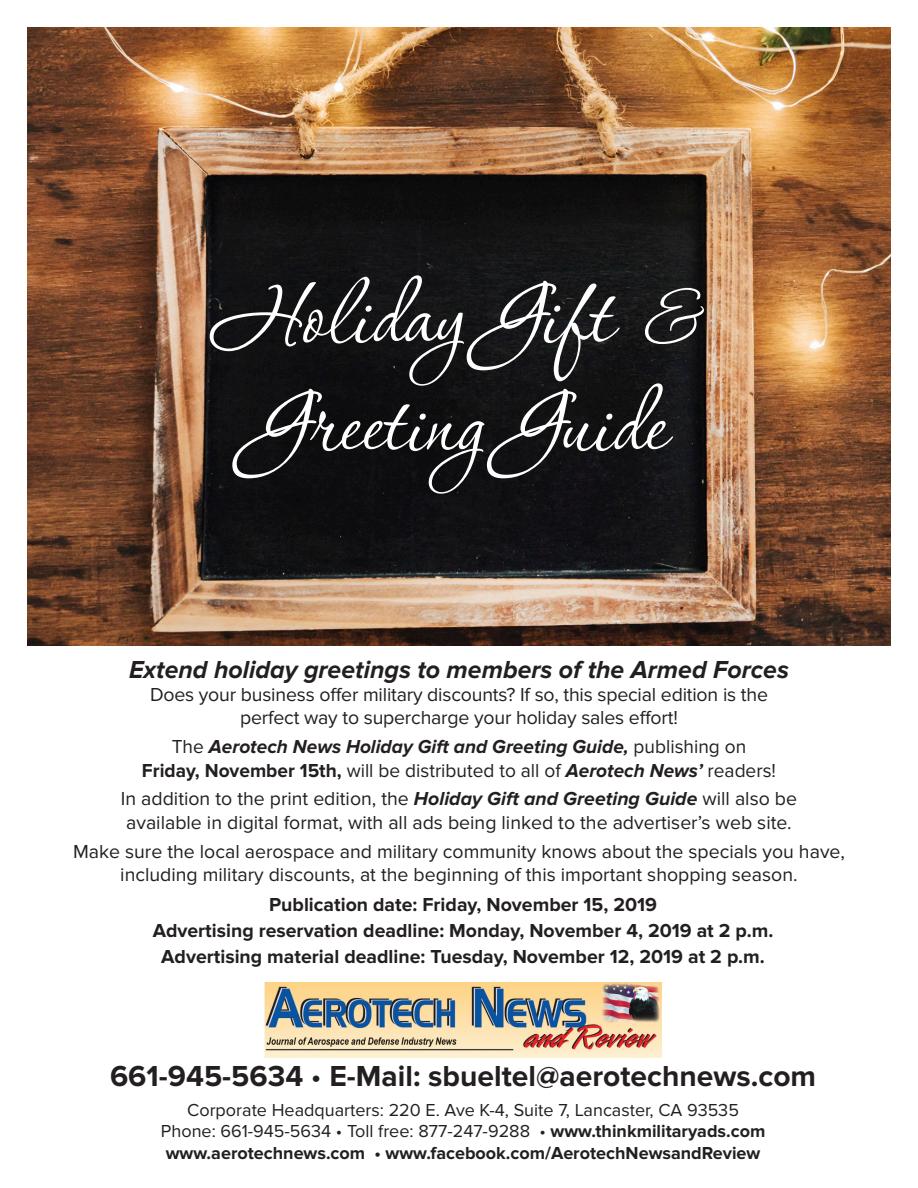
<style>
.page{position:relative;width:918px;height:1188px;background:#fff}
.page>*{position:absolute;margin:0;border:0;box-sizing:border-box;transform-origin:0 0}
.t1{font:109.5px/108px "Corinthia";color:#fff;text-align:center}
.t2{font:700 30px "Proxima Nova";color:#231f20}
.No_Spacing{font:italic 700 25.5px "Proxima Nova";color:#231f20}
.No_Spacing-2{font:19.5px/23.4px "Proxima Nova";color:#231f20;text-align:center}
.No_Spacing-3{font:700 19.5px "Proxima Nova";color:#231f20}
.No_Spacing-4{font:italic 700 19.5px/23.4px "Proxima Nova";color:#231f20;text-align:center}
.No_Spacing-5{font:18px "Proxima Nova";color:#231f20}
.No_Spacing-6{font:700 18px "Proxima Nova";color:#231f20}
.s1{font-weight:400;font-style:normal}
.s2{font-style:normal}
.s3{font-weight:700;font-style:italic}
.s4{font-weight:400}
.s5{font-weight:700}
</style>
<div class="page">
<img style="left:27px;top:27px;width:864px;height:619px">
<img style="left:265px;top:983px;width:397px;height:75px">
<p class="t1" style="left:212px;top:269px;width:494px">Holiday Gift &amp;<br>Greeting Guide</p>
<p class="No_Spacing" style="left:129px;top:655px;width:661px">Extend holiday greetings to members of the Armed Forces</p>
<p class="No_Spacing-2" style="left:150px;top:683px;width:619px">Does your business offer military discounts? If so, this special edition is the perfect way to supercharge your holiday sales effort!</p>
<p class="No_Spacing-4" style="left:142px;top:735px;width:636px"><span class="s1">The</span> Aerotech News Holiday Gift and Greeting Guide, <span class="s1">publishing on<br></span><span class="s2">Friday, November 15th,</span> <span class="s1">will be distributed to all of</span> Aerotech News’ <span class="s1">readers!</span></p>
<p class="No_Spacing-2" style="left:121px;top:787px;width:678px;text-align:left">In addition to the print edition, the <span class="s3">Holiday Gift and Greeting Guide</span> will also be available in digital format, with all ads being linked to the advertiser’s web site.</p>
<p class="No_Spacing-2" style="left:73px;top:840px;width:773px">Make sure the local aerospace and military community knows about the specials you have, including military discounts, at the beginning of this important shopping season.</p>
<p class="No_Spacing-3" style="left:269px;top:894px;width:389px">Publication date: Friday, November 15, 2019</p>
<p class="No_Spacing-3" style="left:153px;top:919px;width:622px">Advertising reservation deadline: Monday, November 4, 2019 at 2 p.m.</p>
<p class="No_Spacing-3" style="left:161px;top:945px;width:605px">Advertising material deadline: Tuesday, November 12, 2019 at 2 p.m.</p>
<p class="t2" style="left:110px;top:1059px;width:708px">661-945-5634 <span class="s4">•</span> E-Mail: sbueltel@aerotechnews.com</p>
<p class="No_Spacing-5" style="left:187px;top:1099px;width:553px">Corporate Headquarters: 220 E. Ave K-4, Suite 7, Lancaster, CA 93535</p>
<p class="No_Spacing-5" style="left:161px;top:1121px;width:606px">Phone: 661-945-5634 • Toll free: 877-247-9288 • <span class="s5">www.thinkmilitaryads.com</span></p>
<p class="No_Spacing-6" style="left:166px;top:1142px;width:596px">www.aerotechnews.com • www.facebook.com/AerotechNewsandReview</p>
</div>
